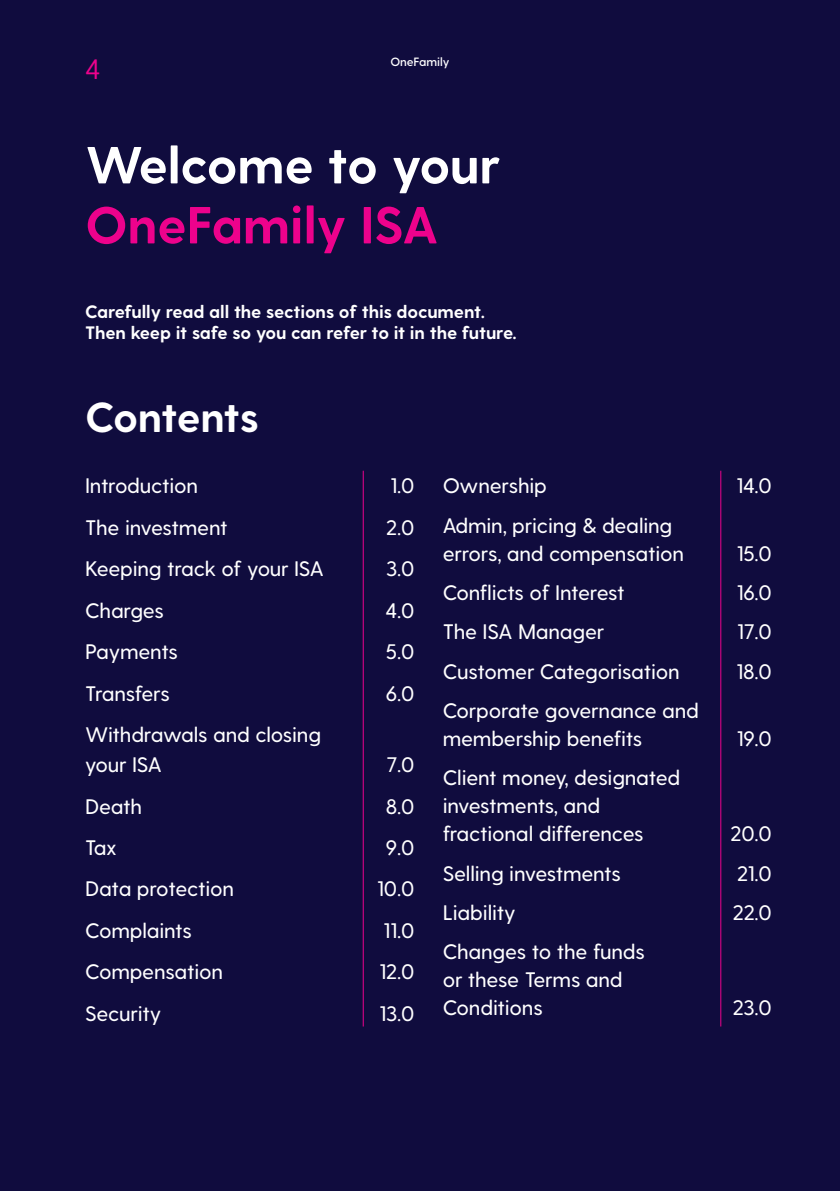
<style>
.page{position:relative;width:840px;height:1191px;background:#fff}
.page>*{position:absolute;margin:0;border:0;box-sizing:border-box;transform-origin:0 0}
.Headline{font:700 52px/60px "Greycliff CF";letter-spacing:-.01em;color:#fff}
.Document___smaller_t{font:700 42px "Greycliff CF";letter-spacing:-.02em;color:#fff}
.t1{font:28px "Greycliff CF";color:#ed028c}
.Content_list{font:500 21px/28px "Greycliff CF";letter-spacing:-.01em;color:#fff}
.Body_copy_highlight{font:700 18px/21.6px "Greycliff CF";letter-spacing:-.01em;color:#fff}
.t2{font:600 12px "Greycliff CF";letter-spacing:-.01em;color:#fff}
.s1{color:#ed028c}
</style>
<div class="page">
<div style="left:0;top:0;width:839px;height:1191px;background:#100c3e"></div>
<hr style="left:362px;top:471px;width:1px;height:555px;background:#ed028c">
<hr style="left:720px;top:471px;width:1px;height:555px;background:#ed028c">
<h3 class="t1" style="left:85px;top:53px;width:17px">4</h3>
<p class="t2" style="left:390px;top:55px;width:60px">OneFamily</p>
<p class="Headline" style="left:85px;top:137px;width:416px">Welcome to your<br><span class="s1">OneFamily ISA</span></p>
<p class="Body_copy_highlight" style="left:85px;top:301px;width:432px">Carefully read all the sections of this document.<br>Then keep it safe so you can refer to it in the future.</p>
<p class="Document___smaller_t" style="left:85px;top:392px;width:175px">Contents</p>
<p class="Content_list" style="left:85px;top:472px;width:114px">Introduction</p>
<p class="Content_list" style="left:390px;top:472px;width:25px">1.0</p>
<p class="Content_list" style="left:85px;top:514px;width:144px">The investment</p>
<p class="Content_list" style="left:386px;top:514px;width:30px">2.0</p>
<p class="Content_list" style="left:85px;top:555px;width:240px">Keeping track of your ISA</p>
<p class="Content_list" style="left:386px;top:555px;width:30px">3.0</p>
<p class="Content_list" style="left:85px;top:597px;width:80px">Charges</p>
<p class="Content_list" style="left:385px;top:597px;width:30px">4.0</p>
<p class="Content_list" style="left:85px;top:638px;width:94px">Payments</p>
<p class="Content_list" style="left:386px;top:638px;width:30px">5.0</p>
<p class="Content_list" style="left:85px;top:679px;width:86px">Transfers</p>
<p class="Content_list" style="left:385px;top:679px;width:30px">6.0</p>
<p class="Content_list" style="left:85px;top:720px;width:237px;line-height:30.2px">Withdrawals and closing your ISA</p>
<p class="Content_list" style="left:386px;top:751px;width:29px">7.0</p>
<p class="Content_list" style="left:85px;top:792px;width:59px">Death</p>
<p class="Content_list" style="left:385px;top:792px;width:30px">8.0</p>
<p class="Content_list" style="left:85px;top:834px;width:33px">Tax</p>
<p class="Content_list" style="left:386px;top:834px;width:30px">9.0</p>
<p class="Content_list" style="left:85px;top:875px;width:150px">Data protection</p>
<p class="Content_list" style="left:377px;top:875px;width:38px">10.0</p>
<p class="Content_list" style="left:85px;top:917px;width:108px">Complaints</p>
<p class="Content_list" style="left:383px;top:917px;width:32px">11.0</p>
<p class="Content_list" style="left:85px;top:958px;width:139px">Compensation</p>
<p class="Content_list" style="left:379px;top:958px;width:36px">12.0</p>
<p class="Content_list" style="left:85px;top:1000px;width:78px">Security</p>
<p class="Content_list" style="left:379px;top:1000px;width:36px">13.0</p>
<p class="Content_list" style="left:442px;top:472px;width:106px">Ownership</p>
<p class="Content_list" style="left:736px;top:472px;width:37px">14.0</p>
<p class="Content_list" style="left:442px;top:512px;width:243px">Admin, pricing &amp; dealing errors, and compensation</p>
<p class="Content_list" style="left:736px;top:540px;width:37px">15.0</p>
<p class="Content_list" style="left:442px;top:579px;width:183px">Conflicts of Interest</p>
<p class="Content_list" style="left:736px;top:579px;width:37px">16.0</p>
<p class="Content_list" style="left:442px;top:618px;width:163px">The ISA Manager</p>
<p class="Content_list" style="left:736px;top:618px;width:36px">17.0</p>
<p class="Content_list" style="left:442px;top:658px;width:238px">Customer Categorisation</p>
<p class="Content_list" style="left:736px;top:658px;width:37px">18.0</p>
<p class="Content_list" style="left:442px;top:697px;width:257px">Corporate governance and membership benefits</p>
<p class="Content_list" style="left:736px;top:725px;width:37px">19.0</p>
<p class="Content_list" style="left:442px;top:764px;width:239px">Client money, designated investments, and fractional differences</p>
<p class="Content_list" style="left:730px;top:820px;width:43px">20.0</p>
<p class="Content_list" style="left:442px;top:860px;width:180px">Selling investments</p>
<p class="Content_list" style="left:736px;top:860px;width:36px">21.0</p>
<p class="Content_list" style="left:442px;top:899px;width:74px">Liability</p>
<p class="Content_list" style="left:732px;top:899px;width:41px">22.0</p>
<p class="Content_list" style="left:442px;top:938px;width:203px">Changes to the funds or these Terms and<br>Conditions</p>
<p class="Content_list" style="left:732px;top:994px;width:41px">23.0</p>
</div>
